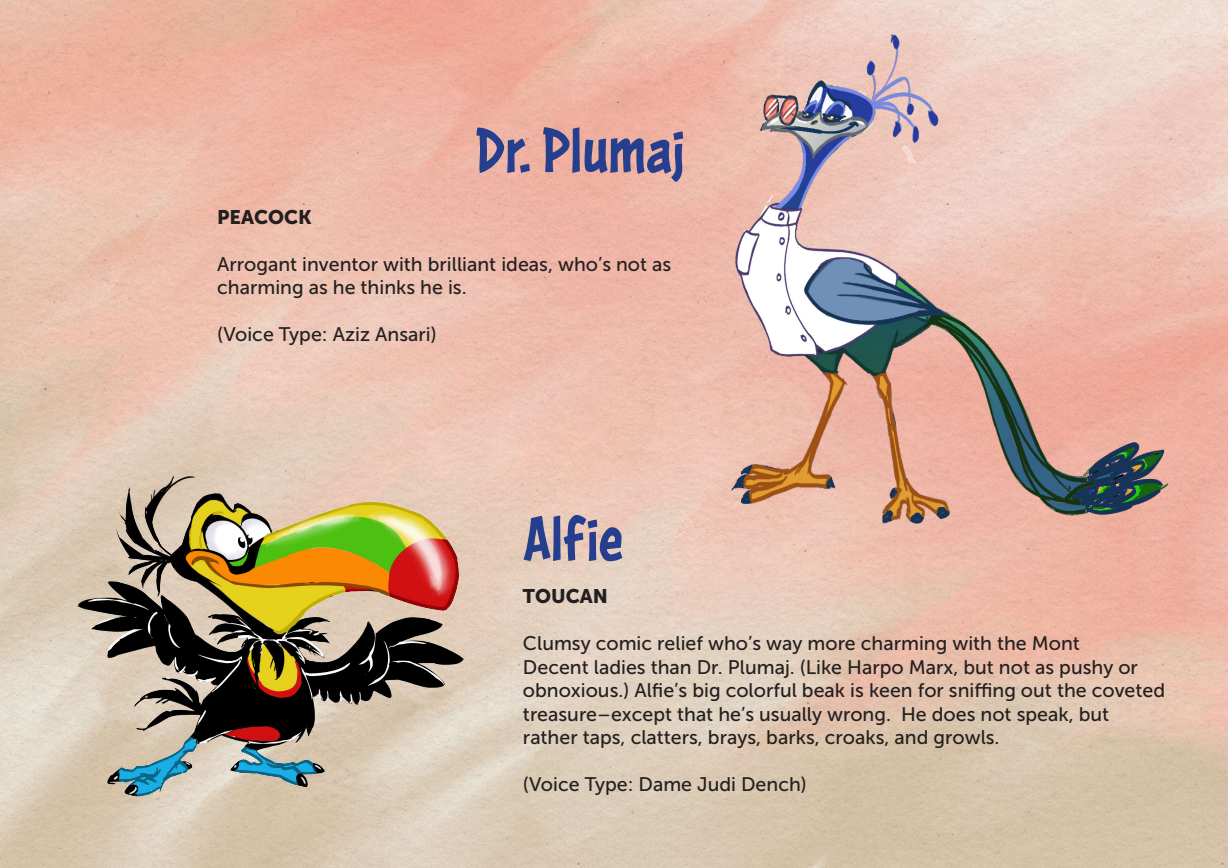
<style>
.page{position:relative;width:1228px;height:868px;background:#fff}
.page>*{position:absolute;margin:0;border:0;box-sizing:border-box;transform-origin:0 0}
.t1{font:66.5px "Astounder Squared LCBB";color:#253f8e}
.t2{font:19.6px/23.5px "Museo Sans 500";color:#231f20}
.t3{font:19.6px "Museo Sans 900";color:#231f20}
</style>
<div class="page">
<img style="left:0;top:0;width:1228px;height:868px">
<img style="left:59px;top:451px;width:416px;height:379px">
<img style="left:635px;top:31px;width:567px;height:507px">
<h1 class="t1" style="left:476px;top:114px;width:210px">Dr. Plumaj</h1>
<p class="t3" style="left:217px;top:206px;width:96px">PEACOCK</p>
<p class="t2" style="left:217px;top:252px;width:456px">Arrogant inventor with brilliant ideas, who’s not as charming as he thinks he is.</p>
<p class="t2" style="left:217px;top:323px;width:221px">(Voice Type: Aziz Ansari)</p>
<h1 class="t1" style="left:523px;top:502px;width:102px">Alfie</h1>
<p class="t3" style="left:523px;top:585px;width:86px">TOUCAN</p>
<p class="t2" style="left:523px;top:632px;width:644px">Clumsy comic relief who’s way more charming with the Mont<br>Decent ladies than Dr. Plumaj. (Like Harpo Marx, but not as pushy or obnoxious.) Alfie’s big colorful beak is keen for sniffing out the coveted treasure–except that he’s usually wrong. He does not speak, but rather taps, clatters, brays, barks, croaks, and growls.</p>
<p class="t2" style="left:523px;top:773px;width:285px">(Voice Type: Dame Judi Dench)</p>
</div>
